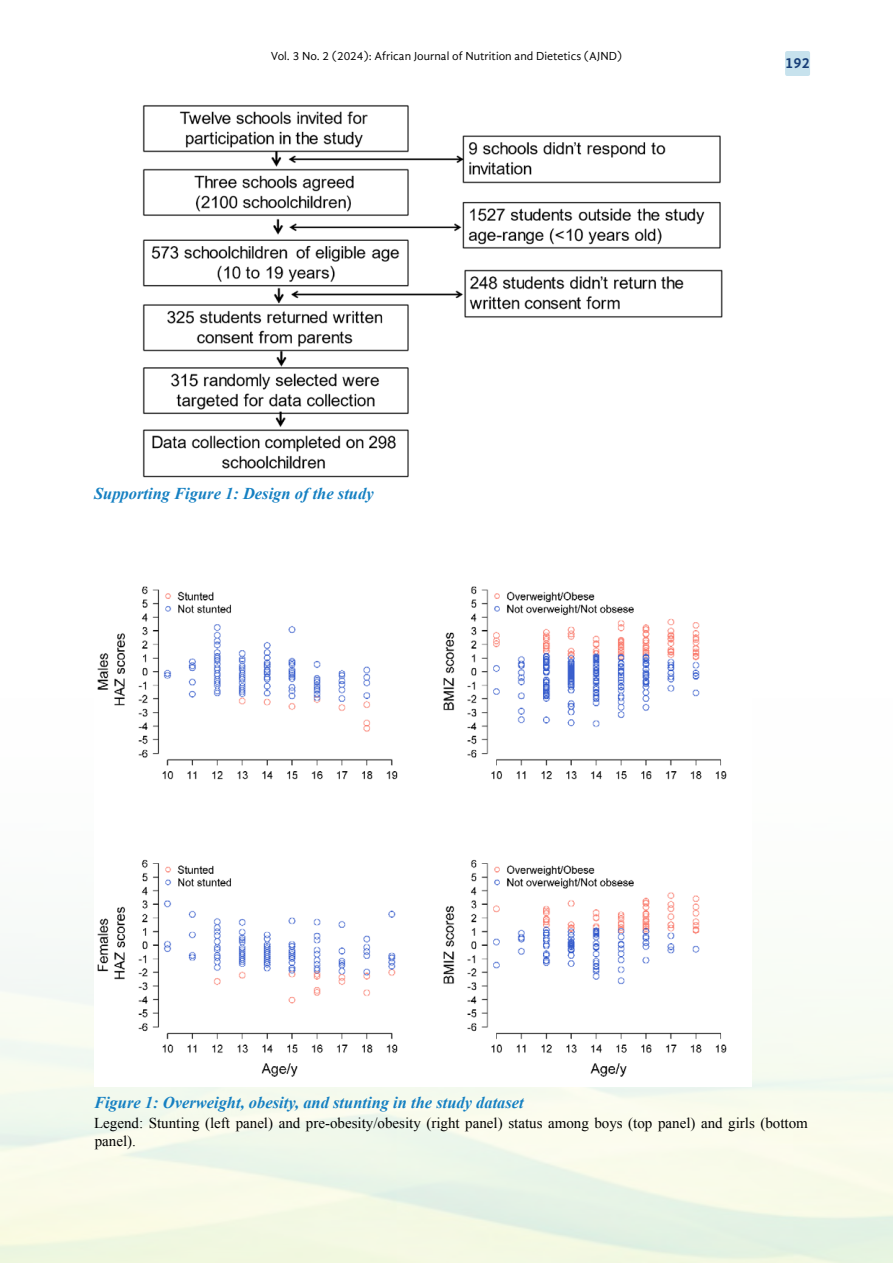
<style>
.page{position:relative;width:893px;height:1263px;background:#fff}
.page>*{position:absolute;margin:0;border:0;box-sizing:border-box;transform-origin:0 0}
.t1{font:italic 700 16.5px "Times New Roman";color:#1580c2}
.t2{font:15px/18.5px "Times New Roman";color:#000}
.t3{font:700 15px "Gandhi Sans";color:#183f78}
.t4{font:12px "Gandhi Sans";color:#000}
</style>
<div class="page">
<div style="left:785px;top:51px;width:25px;height:25px;background:#c7e2ed;border-radius:2px"></div>
<img style="left:142px;top:105px;width:581px;height:373px">
<img style="left:97px;top:586px;width:630px;height:491px">
<p class="t4" style="left:271px;top:49px;width:353px">Vol. 3 No. 2 (2024): African Journal of Nutrition and Dietetics (AJND)</p>
<p class="t3" style="left:785px;top:54px;width:26px">192</p>
<p class="t1" style="left:94px;top:482px;width:281px">Supporting Figure 1: Design of the study</p>
<p class="t1" style="left:94px;top:1091px;width:431px">Figure 1: Overweight, obesity, and stunting in the study dataset</p>
<p class="t2" style="left:94px;top:1113px;width:715px">Legend: Stunting (left panel) and pre-obesity/obesity (right panel) status among boys (top panel) and girls (bottom panel).</p>
</div>
